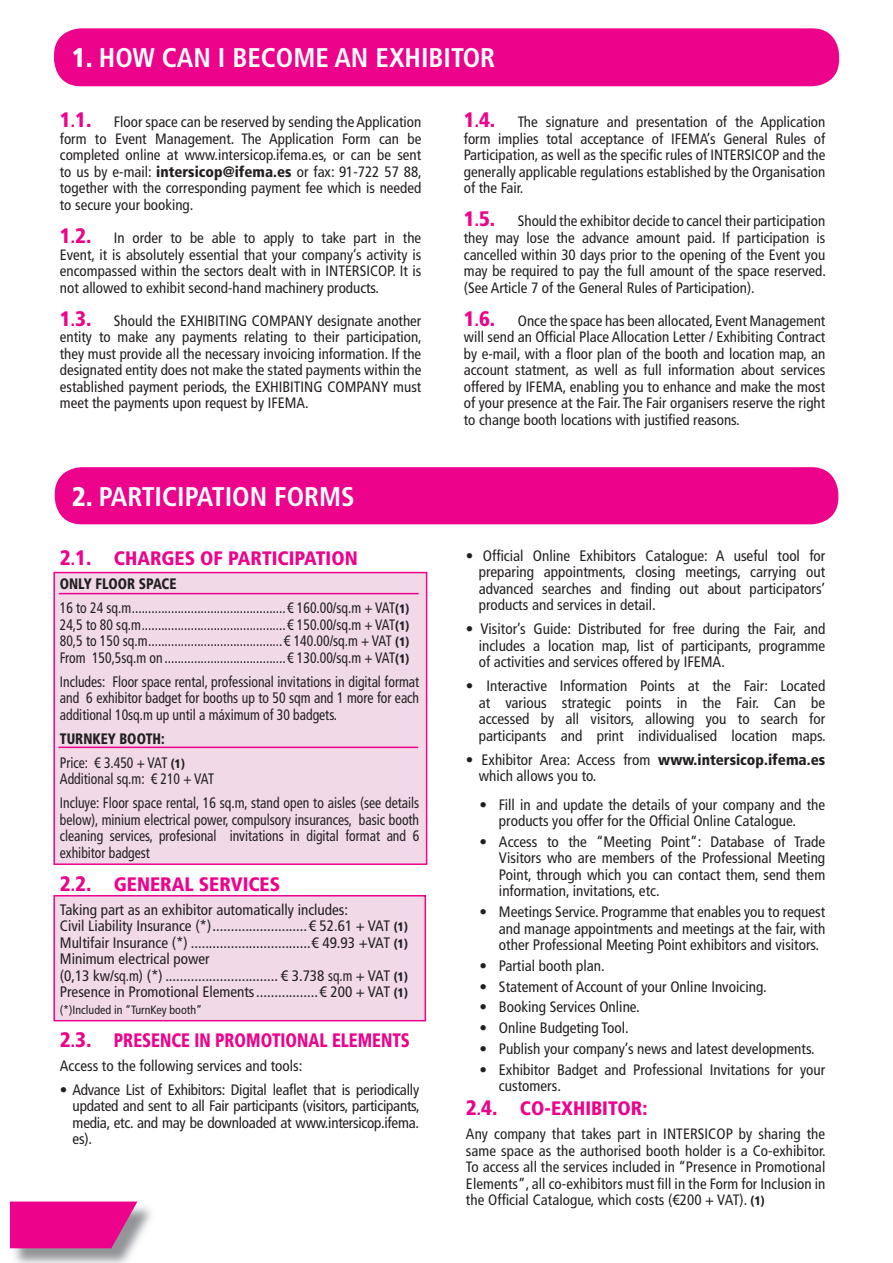
<style>
.page{position:relative;width:893px;height:1263px;background:#fff}
.page>*{position:absolute;margin:0;border:0;box-sizing:border-box;transform-origin:0 0}
.t1{font:700 condensed 27px "Frutiger LT Std";color:#fff}
.t2{font:900 condensed 19.5px "Frutiger LT Std";color:#ed028c}
.t3{font:900 condensed 19.5px "Frutiger LT Std";color:#ed028c;scale:.87 1}
.t4{font:condensed 15.15px/16.5px "Frutiger LT Std";color:#231f20;text-align:justify}
.t5{font:condensed 15.15px/16.5px "Frutiger LT Std";color:#231f20;scale:.9 1}
.t6{font:condensed 15px/16.5px "Frutiger LT Std";color:#231f20;text-align:justify}
.t7{font:condensed 12px "Frutiger LT Std";color:#231f20}
.s1{font-weight:900}
.s2{font-weight:900;font-size:21px;color:#ed028c}
.s3{font-weight:900;font-size:16.5px;color:#ed028c}
.s4{font-size:21px}
.s5{font-size:16.5px}
.s6{font-weight:900;font-size:12.3px}
.s7{font-size:15px}
.s8{font-weight:900;font-size:15px}
</style>
<div class="page">
<div style="left:53px;top:572px;width:374px;height:293px;background:#f1d9e8;border:2px solid #ed028c"></div>
<div style="left:53px;top:895px;width:373px;height:126px;background:#f1d9e8;border:2px solid #ed028c"></div>
<hr style="left:59px;top:593px;width:360px;height:1px;background:#ed028c">
<hr style="left:58px;top:747px;width:360px;height:1px;background:#ed028c">
<div style="left:54px;top:28px;width:785px;height:58px;background:#ed028c;border-radius:27px"></div>
<div style="left:55px;top:467px;width:783px;height:57px;background:#ed028c;border-radius:27px"></div>
<img style="left:12px;top:1206px;width:139px;height:57px">
<svg style="left:10px;top:1201px;width:127px;height:47px;background:#e61590"></svg>
<h1 class="t1" style="left:72px;top:42px;width:425px"><span class="s1">1.</span> HOW CAN I BECOME AN EXHIBITOR</h1>
<p class="t6" style="left:60px;top:114px;width:363px"><span class="s2">1</span><span class="s3">.</span><span class="s2">1.</span> Floor space can be reserved by sending the Application form to Event Management. The Application Form can be completed online at www.intersicop.ifema.es, or can be sent to us by e-mail: <span class="s1">intersicop@ifema.es</span> or fax: 91-722 57 88, together with the corresponding payment fee which is needed to secure your booking.</p>
<p class="t6" style="left:60px;top:230px;width:363px"><span class="s2">1</span><span class="s3">.</span><span class="s2">2.</span> In order to be able to apply to take part in the Event, it is absolutely essential that your company’s activity is encompassed within the sectors dealt with in INTERSICOP. It is not allowed to exhibit second-hand machinery products.</p>
<p class="t6" style="left:60px;top:312px;width:363px"><span class="s2">1</span><span class="s3">.</span><span class="s2">3.</span> Should the EXHIBITING COMPANY designate another entity to make any payments relating to their participation, they must provide all the necessary invoicing information. If the designated entity does not make the stated payments within the established payment periods, the EXHIBITING COMPANY must meet the payments upon request by IFEMA.</p>
<h1 class="t1" style="left:72px;top:481px;width:284px"><span class="s1">2.</span> PARTICIPATION FORMS</h1>
<h2 class="t2" style="left:60px;top:547px;width:299px"><span class="s4">2</span><span class="s5">.</span><span class="s4">1.</span> CHARGES OF PARTICIPATION</h2>
<p class="t5" style="left:60px;top:572px;width:390px;line-height:24px"><span class="s1">ONLY FLOOR SPACE<br></span>16 to 24 sq.m ...............................................€ 160.00/sq.m + VAT<span class="s6">(1)</span></p>
<p class="t5" style="left:60px;top:616px;width:390px;text-align:justify">24,5 to 80 sq.m ............................................€ 150.00/sq.m + VAT<span class="s6">(1)<br></span>80,5 to 150 sq.m .........................................€ 140.00/sq.m + VAT <span class="s6">(1)<br></span>From 150,5sq.m on .....................................€ 130.00/sq.m + VAT<span class="s6">(1)</span></p>
<p class="t5" style="left:60px;top:673px;width:401px;text-align:justify">Includes: Floor space rental, professional invitations in digital format and 6 exhibitor badget for booths up to 50 sqm and 1 more for each additional 10sq.m up until a máximum of 30 badgets.</p>
<p class="t5" style="left:60px;top:727px;width:140px;line-height:24px"><span class="s1">TURNKEY BOOTH:<br></span>Price: € 3.450 + VAT <span class="s6">(1)</span></p>
<p class="t5" style="left:60px;top:767px;width:401px;line-height:24px">Additional sq.m: € 210 + VAT<br>Incluye: Floor space rental, 16 sq.m, stand open to aisles (see details</p>
<p class="t5" style="left:60px;top:811px;width:401px;text-align:justify">below), minium electrical power, compulsory insurances, basic booth cleaning services, profesional invitations in digital format and 6 exhibitor badgest</p>
<h2 class="t2" style="left:60px;top:872px;width:222px"><span class="s4">2</span><span class="s5">.</span><span class="s4">2.</span> GENERAL SERVICES</h2>
<p class="t4" style="left:60px;top:901px;width:350px;text-align:left">Taking part as an exhibitor automatically includes:<br>Civil Liability Insurance (*) ..........................€ 52.61 + VAT <span class="s6">(1)<br></span>Multifair Insurance (*) .................................€ 49.93 +VAT <span class="s6">(1)<br></span>Minimum electrical power<br>(0,13 kw/sq.m) (*) ............................... € 3.738 sq.m + VAT <span class="s6">(1)<br></span>Presence in Promotional Elements .................€ 200 + VAT <span class="s6">(1)</span></p>
<p class="t7" style="left:60px;top:1003px;width:144px">(*)Included in “TurnKey booth”</p>
<h2 class="t3" style="left:60px;top:1028px;width:404px"><span class="s4">2</span><span class="s5">.</span><span class="s4">3.</span> PRESENCE IN PROMOTIONAL ELEMENTS</h2>
<p class="t4" style="left:60px;top:1057px;width:244px">Access to the following services and tools:</p>
<p class="t4" style="left:73px;top:1081px;width:349px;text-indent:-13px">• Advance List of Exhibitors: Digital leaflet that is periodically updated and sent to all Fair participants (visitors, participants, media, etc. and may be downloaded at www.<span class="s7">intersicop</span>.ifema. es).</p>
<p class="t6" style="left:464px;top:114px;width:363px"><span class="s2">1</span><span class="s3">.</span><span class="s2">4.</span> The signature and presentation of the Application form implies total acceptance of IFEMA’s General Rules of Participation, as well as the specific rules of INTERSICOP and the generally applicable regulations established by the Organisation of the Fair.</p>
<p class="t6" style="left:464px;top:213px;width:364px"><span class="s2">1</span><span class="s3">.</span><span class="s2">5.</span> Should the exhibitor decide to cancel their participation they may lose the advance amount paid. If participation is cancelled within 30 days prior to the opening of the Event you may be required to pay the full amount of the space reserved. (See Article 7 of the General Rules of Participation).</p>
<p class="t6" style="left:464px;top:312px;width:363px"><span class="s2">1</span><span class="s3">.</span><span class="s2">6.</span> Once the space has been allocated, Event Management will send an Official Place Allocation Letter / Exhibiting Contract by e-mail, with a floor plan of the booth and location map, an account statment, as well as full information about services offered by IFEMA, enabling you to enhance and make the most of your presence at the Fair. The Fair organisers reserve the right to change booth locations with justified reasons.</p>
<p class="t4" style="left:479px;top:547px;width:348px;text-indent:-13px">• Official Online Exhibitors Catalogue: A useful tool for preparing appointments, closing meetings, carrying out advanced searches and finding out about participators’ products and services in detail.</p>
<p class="t4" style="left:479px;top:621px;width:348px;text-indent:-13px">• Visitor’s Guide: Distributed for free during the Fair, and includes a location map, list of participants, programme of activities and services offered by IFEMA.</p>
<p class="t4" style="left:479px;top:678px;width:349px;text-indent:-13px">• Interactive Information Points at the Fair: Located at various strategic points in the Fair. Can be accessed by all visitors, allowing you to search for participants and print individualised location maps.</p>
<p class="t4" style="left:479px;top:751px;width:348px;text-indent:-13px">• Exhibitor Area: Access from <span class="s1">www.</span><span class="s8">intersicop</span><span class="s1">.ifema.es </span>which allows you to.</p>
<p class="t4" style="left:499px;top:796px;width:328px;text-indent:-19px">• Fill in and update the details of your company and the products you offer for the Official Online Catalogue.</p>
<p class="t4" style="left:499px;top:833px;width:328px;text-indent:-19px">• Access to the “Meeting Point”: Database of Trade Visitors who are members of the Professional Meeting Point, through which you can contact them, send them information, invitations, etc.</p>
<p class="t4" style="left:499px;top:904px;width:328px;text-indent:-19px">• Meetings Service. Programme that enables you to request and manage appointments and meetings at the fair, with other Professional Meeting Point exhibitors and visitors.</p>
<p class="t4" style="left:479px;top:957px;width:127px">• Partial booth plan.</p>
<p class="t4" style="left:479px;top:978px;width:289px">• Statement of Account of your Online Invoicing.</p>
<p class="t4" style="left:479px;top:999px;width:162px">• Booking Services Online.</p>
<p class="t4" style="left:479px;top:1020px;width:151px">• Online Budgeting Tool.</p>
<p class="t4" style="left:479px;top:1040px;width:337px">• Publish your company’s news and latest developments.</p>
<p class="t4" style="left:499px;top:1061px;width:328px;text-indent:-19px">• Exhibitor Badget and Professional Invitations for your customers<span class="s7">.</span></p>
<h2 class="t2" style="left:466px;top:1097px;width:183px"><span class="s4">2</span><span class="s5">.</span><span class="s4">4.</span> CO-EXHIBITOR:</h2>
<p class="t6" style="left:466px;top:1126px;width:361px">Any company that takes part in INTERSICOP by sharing the same space as the authorised booth holder is a Co-exhibitor.<br>To access all the services included in “Presence in Promotional Elements”, all co-exhibitors must fill in the Form for Inclusion in the Official Catalogue, which costs (€200 + VAT). <span class="s6">(1)</span></p>
</div>
